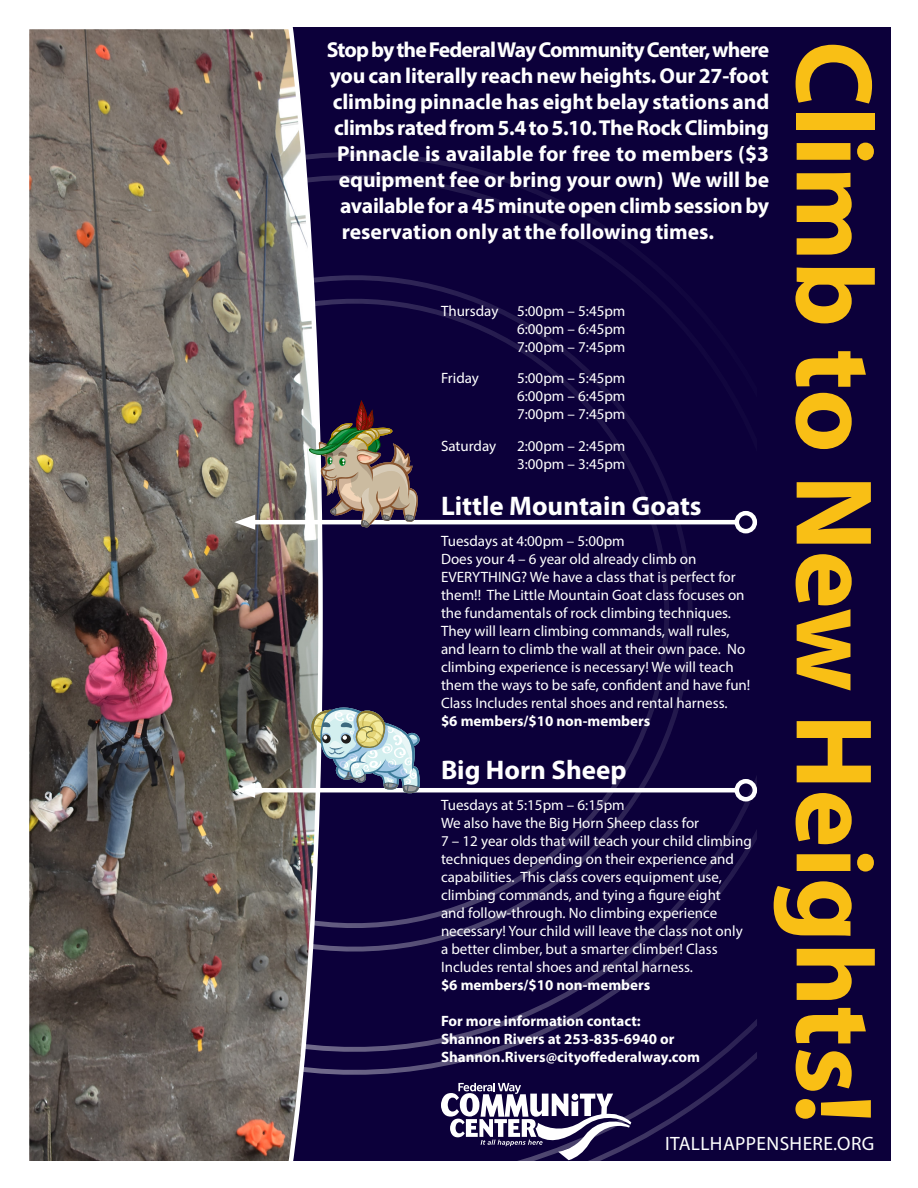
<style>
.page{position:relative;width:918px;height:1188px;background:#fff}
.page>*{position:absolute;margin:0;border:0;box-sizing:border-box;transform-origin:0 0}
.t1{font:700 110.1px "Myriad Pro";color:#f9bf15}
.t2{font:700 27px "Myriad Pro";color:#fff}
.regText2{font:700 21.6px "Myriad Pro";letter-spacing:-.01em;color:#fff}
.regText2-2{font:700 21.6px "Myriad Pro";letter-spacing:-.035em;color:#fff}
.regText2-3{font:19.35px "Myriad Pro";letter-spacing:.02em;color:#fff}
.regText2-4{font:15px/18px "Myriad Pro";color:#fff}
.regText2-5{font:700 15px/18px "Myriad Pro";color:#fff}
.s1{font-weight:700}
</style>
<div class="page">
<div style="left:27px;top:27px;width:864px;height:1134px;background:#0c003a"></div>
<svg style="left:325px;top:152px;width:432px;height:947px"></svg>
<svg style="left:325px;top:238px;width:398px;height:751px"></svg>
<svg style="left:325px;top:264px;width:372px;height:699px"></svg>
<img style="left:27px;top:27px;width:298px;height:1134px">
<svg style="left:441px;top:1083px;width:190px;height:77px"></svg>
<hr style="left:247px;top:520px;width:490px;height:4px;background:#fff">
<div style="left:735px;top:511px;width:22px;height:22px;border:4px solid #fff;border-radius:50%"></div>
<svg style="left:234px;top:515px;width:21px;height:15px"></svg>
<hr style="left:247px;top:788px;width:490px;height:4px;background:#fff">
<div style="left:735px;top:779px;width:22px;height:22px;border:4px solid #fff;border-radius:50%"></div>
<svg style="left:234px;top:783px;width:21px;height:15px"></svg>
<svg style="left:307px;top:400px;width:113px;height:128px"></svg>
<svg style="left:302px;top:703px;width:125px;height:90px"></svg>
<p class="regText2-2" style="left:327px;top:35px;width:444px">Stop by the Federal Way Community Center, where</p>
<p class="regText2" style="left:330px;top:61px;width:441px">you can literally reach new heights. Our 27-foot</p>
<p class="regText2" style="left:333px;top:87px;width:438px">climbing pinnacle has eight belay stations and</p>
<p class="regText2" style="left:334px;top:113px;width:437px">climbs rated from 5.4 to 5.10. The Rock Climbing</p>
<p class="regText2" style="left:337px;top:139px;width:433px">Pinnacle is available for free to members ($3</p>
<p class="regText2" style="left:339px;top:165px;width:432px">equipment fee or bring your own) We will be</p>
<p class="regText2" style="left:340px;top:191px;width:431px">available for a 45 minute open climb session by</p>
<p class="regText2" style="left:342px;top:217px;width:374px">reservation only at the following times.</p>
<p class="t1" style="left:906px;top:41px;width:1084px;rotate:90deg">Climb to New Heights!</p>
<p class="regText2-3" style="left:665px;top:1131px;width:211px">ITALLHAPPENSHERE.ORG</p>
<p class="regText2-4" style="left:441px;top:301px;width:59px">Thursday</p>
<p class="regText2-4" style="left:517px;top:301px;width:110px;text-align:justify">5:00pm – 5:45pm 6:00pm – 6:45pm 7:00pm – 7:45pm</p>
<p class="regText2-4" style="left:441px;top:369px;width:40px">Friday</p>
<p class="regText2-4" style="left:517px;top:369px;width:110px;text-align:justify">5:00pm – 5:45pm 6:00pm – 6:45pm 7:00pm – 7:45pm</p>
<p class="regText2-4" style="left:441px;top:436px;width:57px">Saturday</p>
<p class="regText2-4" style="left:517px;top:436px;width:110px">2:00pm – 2:45pm<br>3:00pm – 3:45pm</p>
<p class="t2" style="left:441px;top:488px;width:262px">Little Mountain Goats</p>
<p class="regText2-4" style="left:441px;top:532px;width:311px">Tuesdays at 4:00pm – 5:00pm<br>Does your 4 – 6 year old already climb on EVERYTHING? We have a class that is perfect for them!! The Little Mountain Goat class focuses on the fundamentals of rock climbing techniques.<br>They will learn climbing commands, wall rules, and learn to climb the wall at their own pace. No climbing experience is necessary! We will teach them the ways to be safe, confident and have fun!<br>Class Includes rental shoes and rental harness.<br><span class="s1">$6 members/$10 non-members</span></p>
<p class="t2" style="left:441px;top:752px;width:187px">Big Horn Sheep</p>
<p class="regText2-4" style="left:441px;top:796px;width:312px">Tuesdays at 5:15pm – 6:15pm<br>We also have the Big Horn Sheep class for<br>7 – 12 year olds that will teach your child climbing techniques depending on their experience and capabilities. This class covers equipment use, climbing commands, and tying a figure eight<br>and follow-through. No climbing experience necessary! Your child will leave the class not only a better climber, but a smarter climber! Class Includes rental shoes and rental harness.<br><span class="s1">$6 members/$10 non-members</span></p>
<p class="regText2-5" style="left:441px;top:1012px;width:261px">For more information contact:<br>Shannon Rivers at 253-835-6940 or<br>Shannon.Rivers@cityoffederalway.com</p>
</div>
